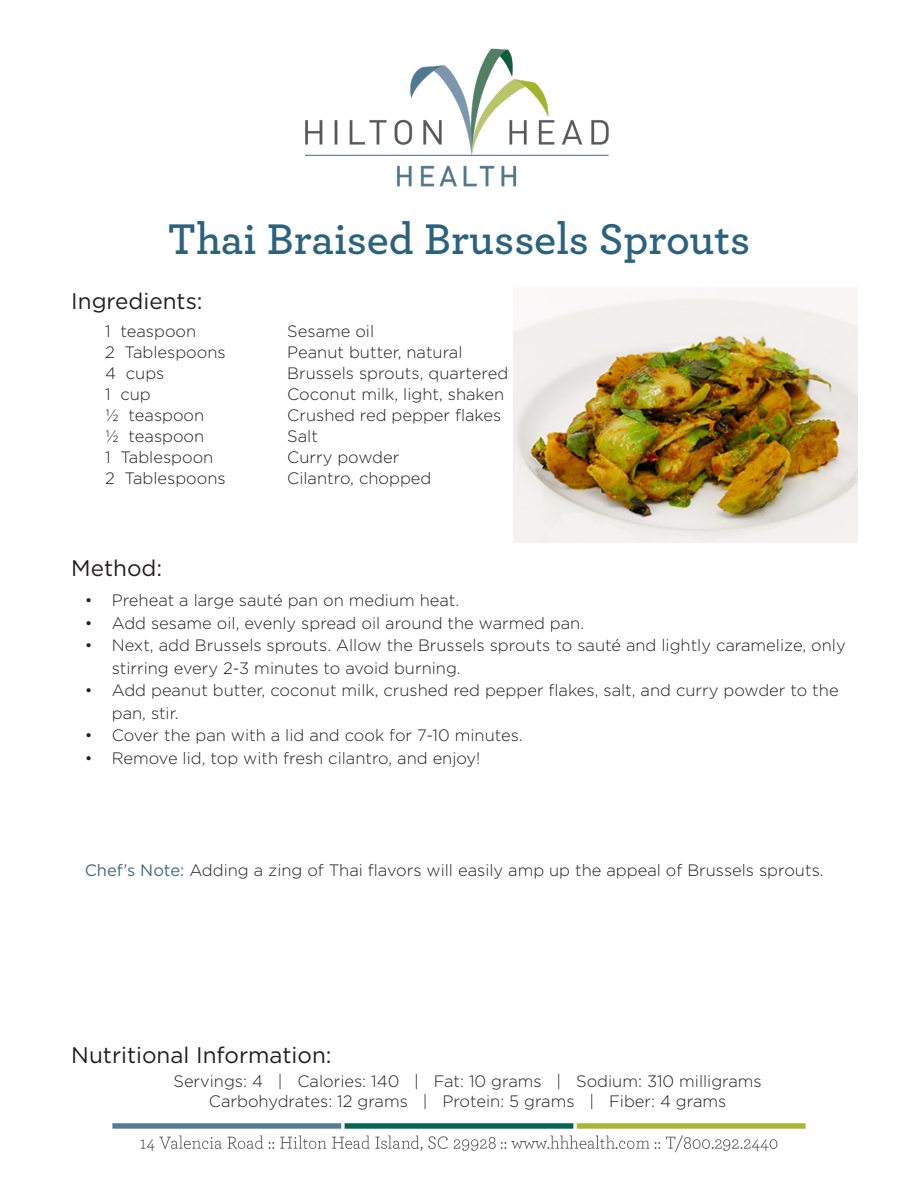
<style>
.page{position:relative;width:918px;height:1188px;background:#fff}
.page>*{position:absolute;margin:0;border:0;box-sizing:border-box;transform-origin:0 0}
.t1{font:600 45px "Archer";color:#2b627f}
.t2{font:22.5px "Gotham";color:#231f20}
.t3{font:300 16.5px/22.5px "Gotham";color:#231f20}
.s1{font-weight:400;color:#456a7d}
</style>
<div class="page">
<img style="left:112px;top:1123px;width:694px;height:30px">
<img style="left:514px;top:297px;width:344px;height:245px">
<img style="left:305px;top:48px;width:304px;height:139px">
<p class="t1" style="left:168px;top:206px;width:584px">Thai Braised Brussels Sprouts</p>
<p class="t2" style="left:71px;top:286px;width:133px">Ingredients:</p>
<p class="t3" style="left:105px;top:320px;width:93px">1 teaspoon</p>
<p class="t3" style="left:287px;top:320px;width:88px">Sesame oil</p>
<p class="t3" style="left:105px;top:341px;width:122px">2 Tablespoons</p>
<p class="t3" style="left:287px;top:341px;width:177px">Peanut butter, natural</p>
<p class="t3" style="left:105px;top:362px;width:61px">4 cups</p>
<p class="t3" style="left:287px;top:362px;width:223px">Brussels sprouts, quartered</p>
<p class="t3" style="left:105px;top:383px;width:47px">1 cup</p>
<p class="t3" style="left:287px;top:383px;width:218px">Coconut milk, light, shaken</p>
<p class="t3" style="left:105px;top:404px;width:101px">½ teaspoon</p>
<p class="t3" style="left:287px;top:404px;width:216px">Crushed red pepper flakes</p>
<p class="t3" style="left:105px;top:425px;width:101px">½ teaspoon</p>
<p class="t3" style="left:287px;top:425px;width:32px">Salt</p>
<p class="t3" style="left:105px;top:446px;width:110px">1 Tablespoon</p>
<p class="t3" style="left:287px;top:446px;width:114px">Curry powder</p>
<p class="t3" style="left:105px;top:467px;width:122px">2 Tablespoons</p>
<p class="t3" style="left:287px;top:467px;width:146px">Cilantro, chopped</p>
<p class="t2" style="left:71px;top:554px;width:93px">Method:</p>
<p class="t3" style="left:85px;top:589px;width:376px">• Preheat a large sauté pan on medium heat.</p>
<p class="t3" style="left:85px;top:611px;width:501px">• Add sesame oil, evenly spread oil around the warmed pan.</p>
<p class="t3" style="left:112px;top:634px;width:735px;text-indent:-27px">• Next, add Brussels sprouts. Allow the Brussels sprouts to sauté and lightly caramelize, only stirring every 2-3 minutes to avoid burning.</p>
<p class="t3" style="left:112px;top:679px;width:728px;text-indent:-27px">• Add peanut butter, coconut milk, crushed red pepper flakes, salt, and curry powder to the pan, stir.</p>
<p class="t3" style="left:85px;top:724px;width:440px">• Cover the pan with a lid and cook for 7-10 minutes.</p>
<p class="t3" style="left:85px;top:746px;width:397px">• Remove lid, top with fresh cilantro, and enjoy!</p>
<p class="t3" style="left:85px;top:859px;width:740px"><span class="s1">Chef’s Note:</span> Adding a zing of Thai flavors will easily amp up the appeal of Brussels sprouts.</p>
<p class="t2" style="left:71px;top:1040px;width:262px">Nutritional Information:</p>
<p class="t3" style="left:173px;top:1069px;width:590px">Servings: 4 | Calories: 140 | Fat: 10 grams | Sodium: 310 milligrams</p>
<p class="t3" style="left:209px;top:1089px;width:519px">Carbohydrates: 12 grams | Protein: 5 grams | Fiber: 4 grams</p>
</div>
